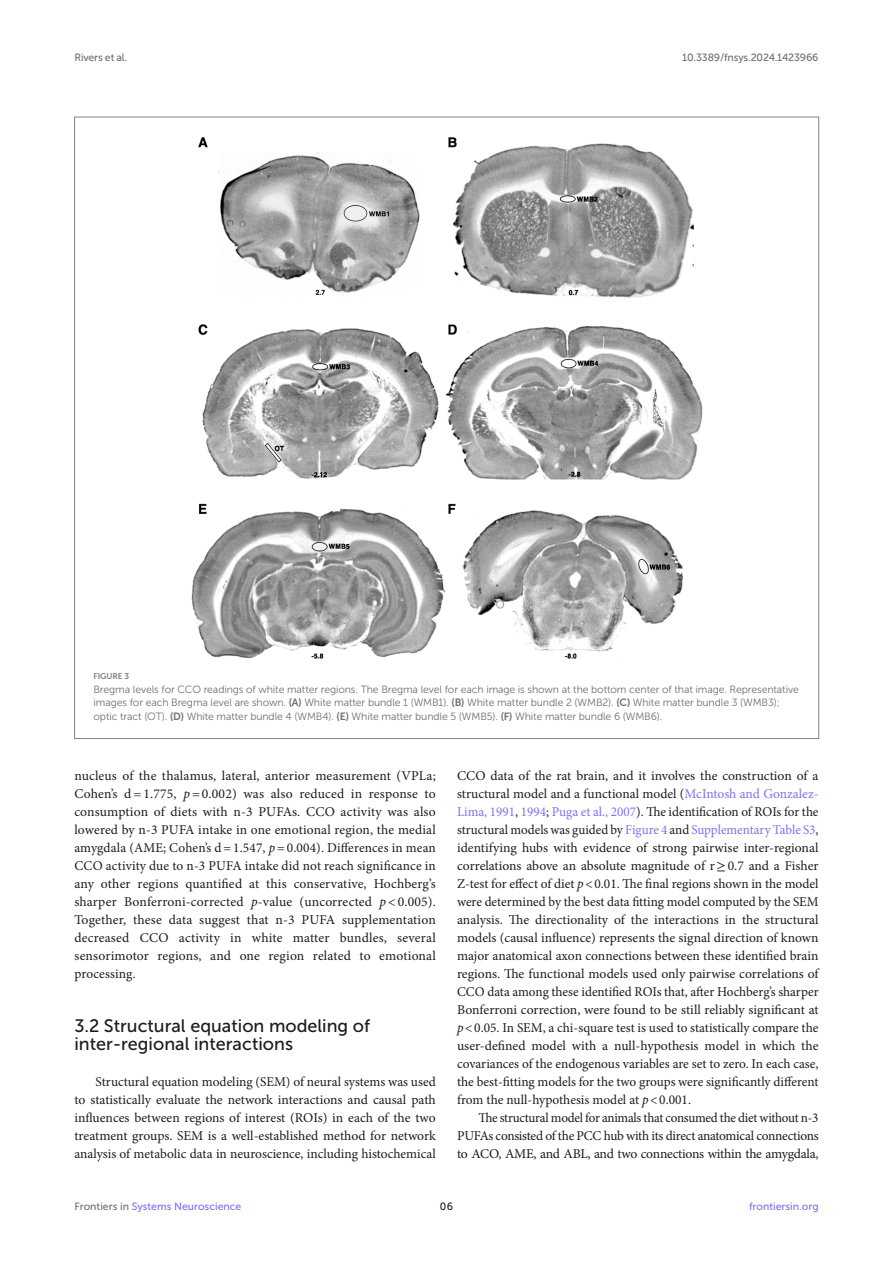
<style>
.page{position:relative;width:893px;height:1263px;background:#fff}
.page>*{position:absolute;margin:0;border:0;box-sizing:border-box;transform-origin:0 0}
.HEAD_2{font:18px/18px "Museo Sans 500";color:#1b1c1b}
.TEXT_FLUSH{font:13.5px/18px "Minion Pro";color:#1b1c1b;text-align:justify}
.TEXT{font:13.5px/18px "Minion Pro";letter-spacing:-.02em;color:#1b1c1b;text-align:justify}
.FIG_LEG{font:10.5px/13.5px "Museo Sans 300";letter-spacing:-.01em;color:#706f70}
.t1{font:10.5px "Museo Sans 500";color:#856df0}
.t2{font:10.5px "Museo Sans 500";letter-spacing:-.015em;color:#706f70}
.t3{font:10.5px "Museo Sans 500";color:#1b1c1b}
.FIG_HD{font:8.25px "Museo Sans 700";letter-spacing:-.01em;color:#7e7f7f}
.s1{font-family:"Museo Sans 700"}
.s2{font-style:italic}
.s3{color:#856df0}
.s4{font-family:"STIX General"}
.s5{color:#706f70}
</style>
<div class="page">
<img style="left:191px;top:137px;width:512px;height:522px">
<p class="t2" style="left:74px;top:51px;width:54px">Rivers et al.</p>
<p class="t2" style="left:682px;top:51px;width:138px">10.3389/fnsys.2024.1423966</p>
<p class="FIG_HD" style="left:94px;top:672px;width:37px">FIGURE 3</p>
<p class="FIG_LEG" style="left:94px;top:682px;width:707px">Bregma levels for CCO readings of white matter regions. The Bregma level for each image is shown at the bottom center of that image. Representative images for each Bregma level are shown. <span class="s1">(A)</span> White matter bundle 1 (WMB1). <span class="s1">(B)</span> White matter bundle 2 (WMB2). <span class="s1">(C)</span> White matter bundle 3 (WMB3); optic tract (OT). <span class="s1">(D)</span> White matter bundle 4 (WMB4). <span class="s1">(E)</span> White matter bundle 5 (WMB5). <span class="s1">(F)</span> White matter bundle 6 (WMB6).</p>
<p class="TEXT_FLUSH" style="left:74px;top:767px;width:363px">nucleus of the thalamus, lateral, anterior measurement (VPLa; Cohen’s d = 1.775, <span class="s2">p</span> = 0.002) was also reduced in response to consumption of diets with n-3 PUFAs. CCO activity was also lowered by n-3 PUFA intake in one emotional region, the medial amygdala (AME; Cohen’s d = 1.547, <span class="s2">p</span> = 0.004). Differences in mean CCO activity due to n-3 PUFA intake did not reach significance in any other regions quantified at this conservative, Hochberg’s sharper Bonferroni-corrected <span class="s2">p</span>-value (uncorrected <span class="s2">p</span> &lt; 0.005).<br>Together, these data suggest that n-3 PUFA supplementation decreased CCO activity in white matter bundles, several sensorimotor regions, and one region related to emotional processing.</p>
<p class="HEAD_2" style="left:74px;top:1017px;width:297px">3.2 Structural equation modeling of inter-regional interactions</p>
<p class="TEXT_FLUSH" style="left:74px;top:1073px;width:363px;text-indent:21px">Structural equation modeling (SEM) of neural systems was used to statistically evaluate the network interactions and causal path influences between regions of interest (ROIs) in each of the two treatment groups. SEM is a well-established method for network analysis of metabolic data in neuroscience, including histochemical</p>
<p class="TEXT_FLUSH" style="left:457px;top:767px;width:363px">CCO data of the rat brain, and it involves the construction of a structural model and a functional model (<span class="s3">McIntosh and Gonzalez-Lima, 1991</span>, <span class="s3">1994</span>; <span class="s3">Puga et al., 2007</span>). The identification of ROIs for the structural models was guided by <span class="s3">Figure 4</span> and <span class="s3">Supplementary Table S3</span>, identifying hubs with evidence of strong pairwise inter-regional correlations above an absolute magnitude of r<span class="s4">≥</span>0.7 and a Fisher Z-test for effect of diet <span class="s2">p</span>&lt;0.01. The final regions shown in the model were determined by the best data fitting model computed by the SEM analysis. The directionality of the interactions in the structural models (causal influence) represents the signal direction of known major anatomical axon connections between these identified brain regions. The functional models used only pairwise correlations of CCO data among these identified ROIs that, after Hochberg’s sharper Bonferroni correction, were found to be still reliably significant at <span class="s2">p</span>&lt;0.05. In SEM, a chi-square test is used to statistically compare the user-defined model with a null-hypothesis model in which the covariances of the endogenous variables are set to zero. In each case, the best-fitting models for the two groups were significantly different from the null-hypothesis model at <span class="s2">p</span>&lt;0.001.</p>
<p class="TEXT" style="left:457px;top:1109px;width:363px;text-indent:21px">The structural model for animals that consumed the diet without n-3<br>PUFAs consisted of the PCC hub with its direct anatomical connections to ACO, AME, and ABL, and two connections within the amygdala,</p>
<p class="t1" style="left:74px;top:1200px;width:169px"><span class="s5">Frontiers in</span> Systems Neuroscience</p>
<p class="t3" style="left:440px;top:1200px;width:15px">06</p>
<p class="t1" style="left:749px;top:1200px;width:71px">frontiersin.org</p>
</div>
